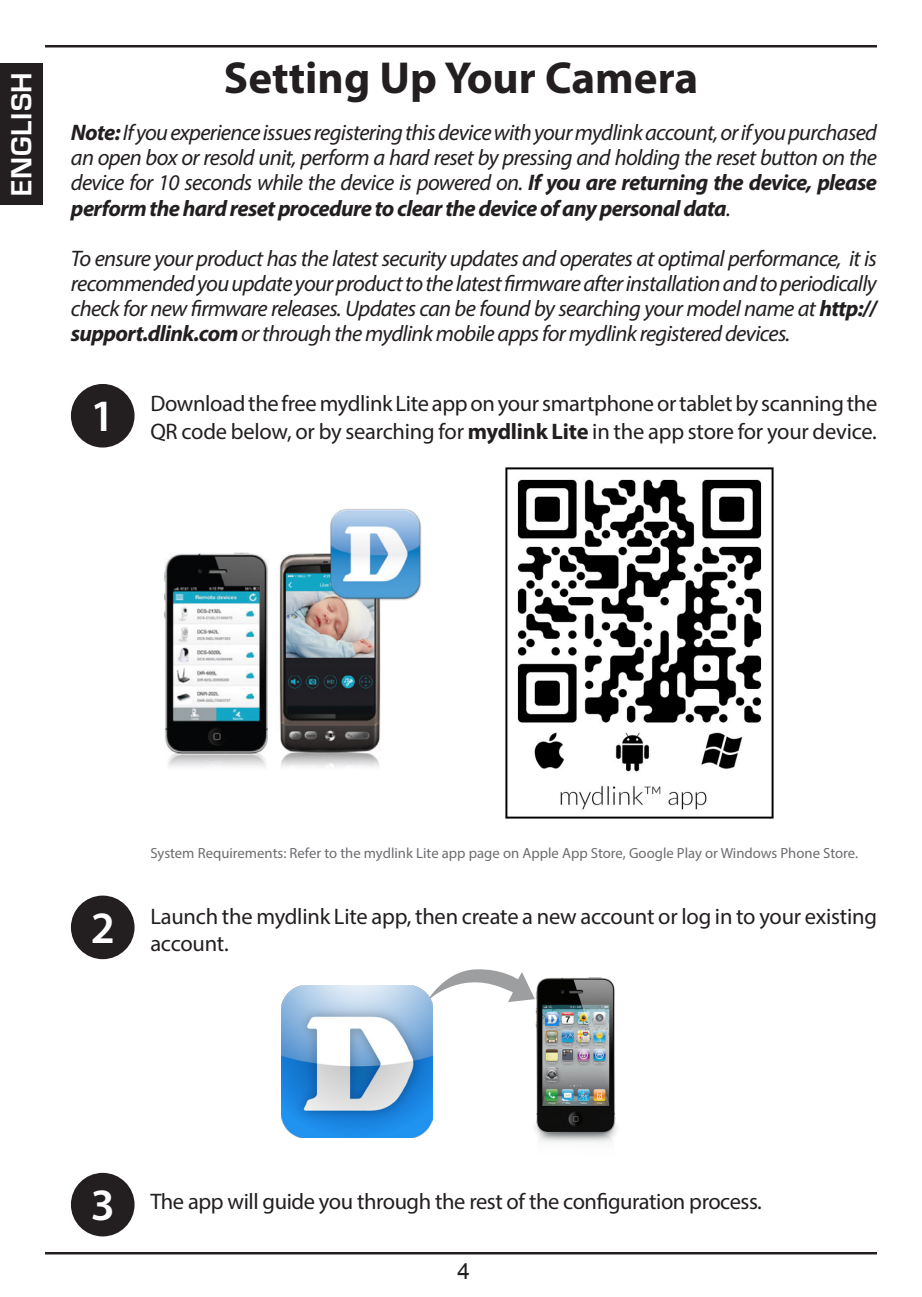
<style>
.page{position:relative;width:922px;height:1297px;background:#fff}
.page>*{position:absolute;margin:0;border:0;box-sizing:border-box;transform-origin:0 0}
.Heading_18pt{font:700 45px "Myriad Pro";color:#231f20}
.body_TC_12pt{font:600 45px "Myriad Pro";color:#fff}
.t1{font:700 30px "Eurostile";letter-spacing:.025em;color:#fff}
.t2{font:italic 22.5px/25px "Myriad Pro";letter-spacing:-.03em;color:#231f20;text-align:justify}
.t3{font:22.5px/27.5px "Myriad Pro";letter-spacing:-.015em;color:#231f20}
.t4{font:22.5px "Arial";color:#231f20}
.t5{font:14.75px "Myriad Pro";color:#6c6d70}
.s1{font-weight:700}
</style>
<div class="page">
<div style="left:71px;top:384px;width:63px;height:63px;background:#231f20;border-radius:50%"></div>
<div style="left:71px;top:895px;width:63px;height:64px;background:#231f20;border-radius:50%"></div>
<div style="left:71px;top:1173px;width:63px;height:63px;background:#231f20;border-radius:50%"></div>
<img style="left:534px;top:977px;width:83px;height:166px">
<svg style="left:433px;top:969px;width:101px;height:33px"></svg>
<img style="left:281px;top:986px;width:152px;height:151px">
<svg style="left:545px;top:1012px;width:13px;height:13px"></svg>
<img style="left:505px;top:467px;width:269px;height:352px">
<img style="left:164px;top:509px;width:258px;height:259px">
<hr style="left:45px;top:45px;width:831px;height:2px;background:#231f20">
<hr style="left:45px;top:1252px;width:831px;height:2px;background:#231f20">
<div style="left:0;top:63px;width:43px;height:141px;background:#231f20"></div>
<h2 class="t1" style="left:5px;top:196px;width:125px;rotate:-90deg">ENGLISH</h2>
<p class="Heading_18pt" style="left:224px;top:49px;width:475px">Setting Up Your Camera</p>
<p class="t2" style="left:71px;top:120px;width:807px"><span class="s1">Note:</span> If you experience issues registering this device with your mydlink account, or if you purchased an open box or resold unit, perform a hard reset by pressing and holding the reset button on the device for 10 seconds while the device is powered on. <span class="s1">If you are returning the device, please perform the hard reset procedure to clear the device of any personal data</span>.</p>
<p class="t2" style="left:71px;top:245px;width:807px">To ensure your product has the latest security updates and operates at optimal performance, it is recommended you update your product to the latest firmware after installation and to periodically check for new firmware releases. Updates can be found by searching your model name at <span class="s1">http:// support.dlink.com</span> or through the mydlink mobile apps for mydlink registered devices.</p>
<p class="body_TC_12pt" style="left:90px;top:387px;width:26px">1</p>
<p class="t3" style="left:150px;top:390px;width:728px">Download the free mydlink Lite app on your smartphone or tablet by scanning the</p>
<p class="t3" style="left:150px;top:417px;width:728px">QR code below, or by searching for <span class="s1">mydlink Lite</span> in the app store for your device.</p>
<p class="body_TC_12pt" style="left:91px;top:899px;width:26px">2</p>
<p class="t5" style="left:150px;top:844px;width:709px">System Requirements: Refer to the mydlink Lite app page on Apple App Store, Google Play or Windows Phone Store.</p>
<p class="t3" style="left:150px;top:902px;width:728px">Launch the mydlink Lite app, then create a new account or log in to your existing account.</p>
<p class="body_TC_12pt" style="left:91px;top:1176px;width:26px">3</p>
<p class="t3" style="left:150px;top:1188px;width:613px">The app will guide you through the rest of the configuration process.</p>
<p class="t4" style="left:457px;top:1256px;width:14px">4</p>
</div>
